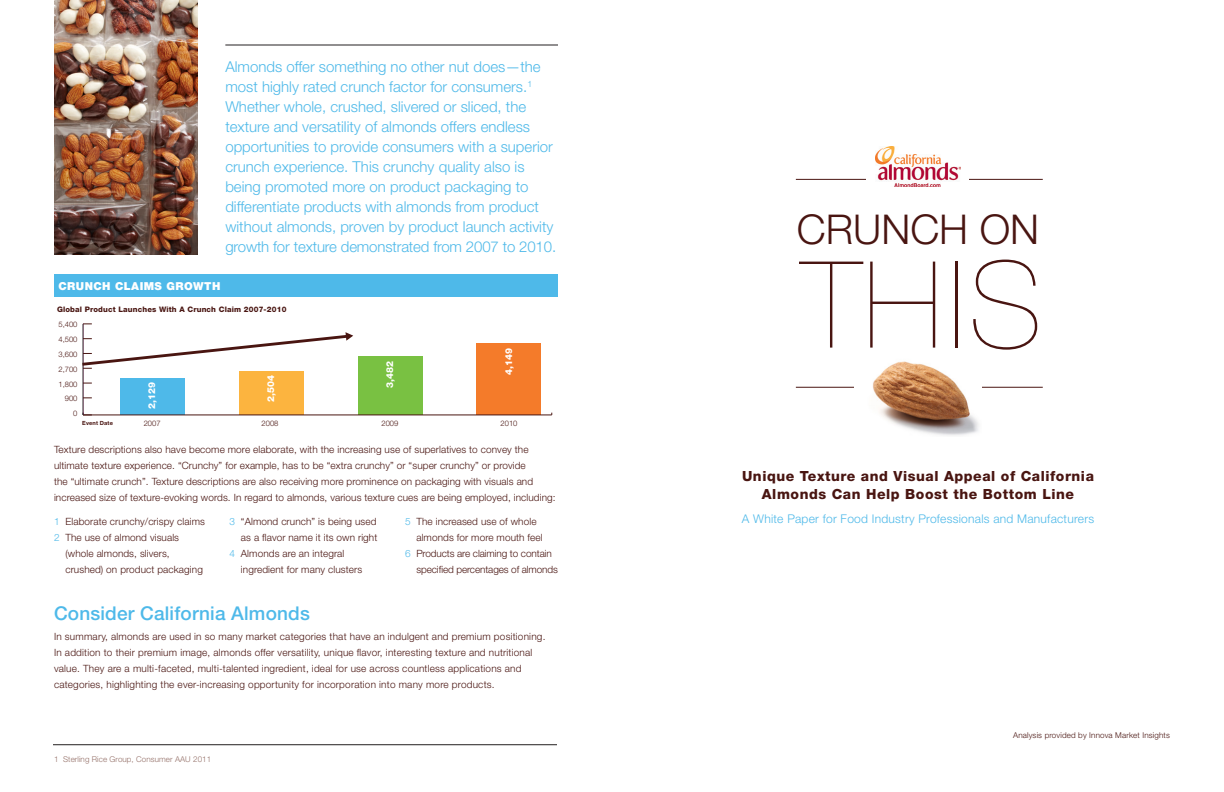
<style>
.page{position:relative;width:1224px;height:792px;background:#fff}
.page>*{position:absolute;margin:0;border:0;box-sizing:border-box;transform-origin:0 0}
.t1{font:200 120.4px "Helvetica Neue LT Std";color:#491511}
.t2{font:300 41.1px "Helvetica Neue LT Std";color:#491511}
.title_text{font:500 19px "Helvetica Neue LT Std";letter-spacing:.01em;color:#4eb9e9}
.intro_big{font:300 15px/20px "Helvetica Neue LT Std";color:#4eb9e9}
.t3{font:800 14px/18px "Helvetica Neue LT Std";letter-spacing:.04em;color:#491511;text-align:center}
.t4{font:300 12px "Helvetica Neue LT Std";letter-spacing:.02em;color:#4eb9e9}
.body_text{font:900 11px "Helvetica Neue LT Std";letter-spacing:.04em;color:#fff}
.body_text-2{font:300 10px/16px "Helvetica Neue LT Std";letter-spacing:.01em;color:#491511}
.body_text-3{font:300 10px/16px "Helvetica Neue LT Std";letter-spacing:-.01em;color:#491511}
.t5{font:800 9.5px "Helvetica Neue LT Std";color:#fff}
.t6{font:300 8px "Helvetica Neue LT Std";letter-spacing:.02em;color:#491511}
.body_text-4{font:300 8px "Helvetica Neue LT Std";letter-spacing:.01em;color:#957169}
.t7{font:800 7.6px "Helvetica Neue LT Std";letter-spacing:.02em;color:#491511}
.t8{font:300 7.6px "Helvetica Neue LT Std";color:#491511}
.t9{font:700 5.7px "Helvetica Neue LT Std";letter-spacing:.02em;color:#491511}
.s1{color:#4eb9e9}
</style>
<div class="page">
<hr style="left:53px;top:744px;width:504px;height:1px;background:#231f20">
<hr style="left:796px;top:179px;width:247px;height:1px;background:#491511">
<hr style="left:796px;top:387px;width:247px;height:1px;background:#491511">
<img style="left:855px;top:361px;width:126px;height:75px">
<div style="left:867px;top:147px;width:102px;height:39px;background:#fff"></div>
<img style="left:875px;top:147px;width:86px;height:39px">
<div style="left:477px;top:344px;width:64px;height:71px;background:#f47b2a"></div>
<div style="left:358px;top:356px;width:64px;height:59px;background:#79c142"></div>
<div style="left:239px;top:371px;width:64px;height:44px;background:#fcb43f"></div>
<div style="left:120px;top:379px;width:65px;height:36px;background:#4eb9e9"></div>
<hr style="left:83px;top:324px;width:1px;height:91px;background:#231f20">
<hr style="left:83px;top:414px;width:469px;height:1px;background:#491511">
<svg style="left:82px;top:332px;width:271px;height:37px"></svg>
<div style="left:54px;top:275px;width:504px;height:22px;background:#4eb9e9"></div>
<hr style="left:225px;top:45px;width:333px;height:1px;background:#231f20">
<img style="left:54px;top:0;width:144px;height:255px">
<p class="intro_big" style="left:225px;top:56px;width:332px">Almonds offer something no other nut does—the most highly rated crunch factor for consumers.<sup>1<br></sup>Whether whole, crushed, slivered or sliced, the texture and versatility of almonds offers endless opportunities to provide consumers with a superior crunch experience. This crunchy quality also is being promoted more on product packaging to differentiate products with almonds from product without almonds, proven by product launch activity growth for texture demonstrated from 2007 to 2010.</p>
<p class="body_text" style="left:58px;top:279px;width:163px">CRUNCH CLAIMS GROWTH</p>
<p class="t7" style="left:57px;top:305px;width:231px">Global Product Launches With A Crunch Claim 2007-2010</p>
<p class="t8" style="left:58px;top:320px;width:21px">5,400</p>
<p class="t8" style="left:58px;top:335px;width:21px">4,500</p>
<p class="t8" style="left:58px;top:349px;width:21px">3,600</p>
<p class="t8" style="left:58px;top:364px;width:21px">2,700</p>
<p class="t8" style="left:58px;top:379px;width:21px">1,800</p>
<p class="t8" style="left:65px;top:394px;width:14px">900</p>
<p class="t8" style="left:73px;top:409px;width:6px">0</p>
<p class="t5" style="left:146px;top:409px;width:28px;rotate:-90deg">2,129</p>
<p class="t5" style="left:265px;top:402px;width:28px;rotate:-90deg">2,504</p>
<p class="t5" style="left:384px;top:388px;width:28px;rotate:-90deg">3,482</p>
<p class="t5" style="left:503px;top:375px;width:28px;rotate:-90deg">4,149</p>
<p class="t9" style="left:82px;top:420px;width:32px">Event Date</p>
<p class="t8" style="left:262px;top:419px;width:18px">2008</p>
<p class="t8" style="left:382px;top:419px;width:18px">2009</p>
<p class="t8" style="left:501px;top:419px;width:18px">2010</p>
<p class="t8" style="left:144px;top:419px;width:18px">2007</p>
<p class="body_text-2" style="left:54px;top:441px;width:503px">Texture descriptions also have become more elaborate, with the increasing use of superlatives to convey the ultimate texture experience. “Crunchy” for example, has to be “extra crunchy” or “super crunchy” or provide<br>the “ultimate crunch”. Texture descriptions are also receiving more prominence on packaging with visuals and increased size of texture-evoking words. In regard to almonds, various texture cues are being employed, including:</p>
<p class="body_text-2" style="left:54px;top:513px;width:152px"><span class="s1">1</span> Elaborate crunchy/crispy claims</p>
<p class="body_text-2" style="left:65px;top:529px;width:139px;text-indent:-11px"><span class="s1">2</span> The use of almond visuals (whole almonds, slivers, crushed) on product packaging</p>
<p class="body_text-2" style="left:230px;top:513px;width:149px;text-align:right"><span class="s1">3</span> “Almond crunch” is being used as a flavor name it its own right</p>
<p class="body_text-2" style="left:241px;top:545px;width:123px;text-indent:-11px"><span class="s1">4</span> Almonds are an integral ingredient for many clusters</p>
<p class="body_text-2" style="left:416px;top:513px;width:128px;text-indent:-11px"><span class="s1">5</span> The increased use of whole almonds for more mouth feel</p>
<p class="body_text-3" style="left:416px;top:545px;width:143px;text-indent:-11px"><span class="s1">6</span> Products are claiming to contain specified percentages of almonds</p>
<p class="title_text" style="left:54px;top:602px;width:257px">Consider California Almonds</p>
<p class="body_text-2" style="left:54px;top:628px;width:493px">In summary, almonds are used in so many market categories that have an indulgent and premium positioning.<br>In addition to their premium image, almonds offer versatility, unique flavor, interesting texture and nutritional value. They are a multi-faceted, multi-talented ingredient, ideal for use across countless applications and categories, highlighting the ever-increasing opportunity for incorporation into many more products.</p>
<p class="body_text-4" style="left:54px;top:754px;width:159px">1 Sterling Rice Group, Consumer AAU 2011</p>
<p class="t2" style="left:797px;top:205px;width:244px">CRUNCH ON</p>
<p class="t1" style="left:801px;top:235px;width:243px">THIS</p>
<p class="t3" style="left:742px;top:467px;width:353px">Unique Texture and Visual Appeal of California<br>Almonds Can Help Boost the Bottom Line</p>
<p class="t4" style="left:742px;top:511px;width:354px">A White Paper for Food Industry Professionals and Manufacturers</p>
<p class="t6" style="left:1013px;top:730px;width:158px">Analysis provided by Innova Market Insights</p>
</div>
